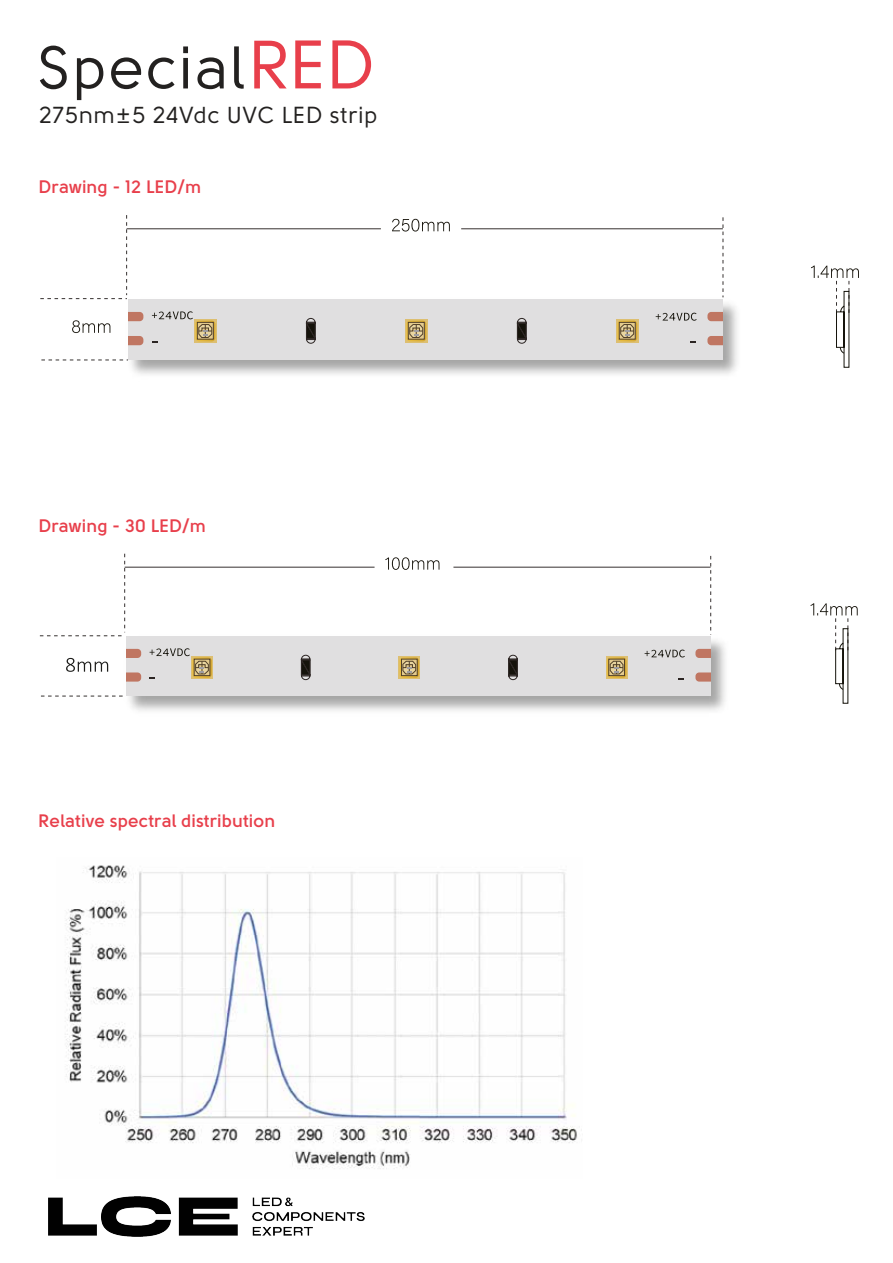
<style>
.page{position:relative;width:893px;height:1263px;background:#fff}
.page>*{position:absolute;margin:0;border:0;box-sizing:border-box;transform-origin:0 0}
.t1{font:59.7px "Solomon Sans Normal";letter-spacing:.025em;color:#232120}
.t2{font:23.1px "Solomon Sans Normal";letter-spacing:.025em;color:#232120}
.t3{font:700 18px "Solomon Sans Semi";color:#e83f4b}
.s1{font-size:68.1px;color:#e83f4b}
</style>
<div class="page">
<img style="left:65px;top:865px;width:517px;height:304px">
<div style="left:128px;top:300px;width:595px;height:60px;background:#e0dfe0"></div>
<svg style="left:392px;top:219px;width:58px;height:13px"></svg>
<svg style="left:72px;top:320px;width:38px;height:13px"></svg>
<svg style="left:723px;top:217px;width:1px;height:80px"></svg>
<svg style="left:656px;top:313px;width:41px;height:8px"></svg>
<hr style="left:127px;top:228px;width:254px;height:1px;background:#363130">
<hr style="left:461px;top:228px;width:262px;height:1px;background:#363130">
<svg style="left:811px;top:266px;width:48px;height:102px"></svg>
<svg style="left:40px;top:215px;width:87px;height:84px"></svg>
<svg style="left:41px;top:360px;width:87px;height:1px"></svg>
<svg style="left:305px;top:317px;width:11px;height:27px"></svg>
<svg style="left:516px;top:317px;width:11px;height:27px"></svg>
<svg style="left:215px;top:319px;width:1px;height:23px"></svg>
<svg style="left:152px;top:311px;width:63px;height:31px"></svg>
<svg style="left:405px;top:319px;width:22px;height:23px"></svg>
<svg style="left:406px;top:321px;width:20px;height:20px"></svg>
<svg style="left:616px;top:319px;width:22px;height:23px"></svg>
<svg style="left:617px;top:321px;width:20px;height:20px"></svg>
<svg style="left:128px;top:312px;width:15px;height:9px"></svg>
<svg style="left:128px;top:336px;width:15px;height:9px"></svg>
<svg style="left:707px;top:336px;width:16px;height:9px"></svg>
<svg style="left:707px;top:312px;width:16px;height:9px"></svg>
<img style="left:122px;top:632px;width:603px;height:79px">
<div style="left:126px;top:637px;width:585px;height:59px;background:#e0dfe0"></div>
<svg style="left:385px;top:557px;width:54px;height:13px"></svg>
<svg style="left:710px;top:556px;width:1px;height:78px"></svg>
<svg style="left:645px;top:650px;width:40px;height:7px"></svg>
<hr style="left:125px;top:567px;width:250px;height:1px;background:#363130">
<hr style="left:453px;top:567px;width:258px;height:1px;background:#363130">
<svg style="left:811px;top:603px;width:47px;height:101px"></svg>
<svg style="left:40px;top:554px;width:85px;height:82px"></svg>
<svg style="left:41px;top:696px;width:85px;height:1px"></svg>
<svg style="left:300px;top:654px;width:11px;height:26px"></svg>
<svg style="left:508px;top:654px;width:10px;height:26px"></svg>
<div style="left:191px;top:656px;width:22px;height:23px;background:#ddbf71"></div>
<svg style="left:149px;top:648px;width:63px;height:30px"></svg>
<svg style="left:398px;top:656px;width:22px;height:23px"></svg>
<svg style="left:399px;top:657px;width:20px;height:21px"></svg>
<svg style="left:606px;top:656px;width:21px;height:23px"></svg>
<svg style="left:607px;top:657px;width:19px;height:21px"></svg>
<svg style="left:126px;top:649px;width:15px;height:9px"></svg>
<svg style="left:126px;top:672px;width:15px;height:10px"></svg>
<svg style="left:695px;top:672px;width:16px;height:10px"></svg>
<svg style="left:695px;top:649px;width:16px;height:9px"></svg>
<svg style="left:66px;top:658px;width:42px;height:14px"></svg>
<img style="left:49px;top:1197px;width:315px;height:40px">
<h1 class="t1" style="left:37px;top:34px;width:339px">Special<span class="s1">RED</span></h1>
<p class="t2" style="left:39px;top:102px;width:340px">275nm±5 24Vdc UVC LED strip</p>
<p class="t3" style="left:38px;top:176px;width:164px">Drawing - 12 LED/m</p>
<p class="t3" style="left:38px;top:515px;width:169px">Drawing - 30 LED/m</p>
<p class="t3" style="left:38px;top:810px;width:239px">Relative spectral distribution</p>
</div>
